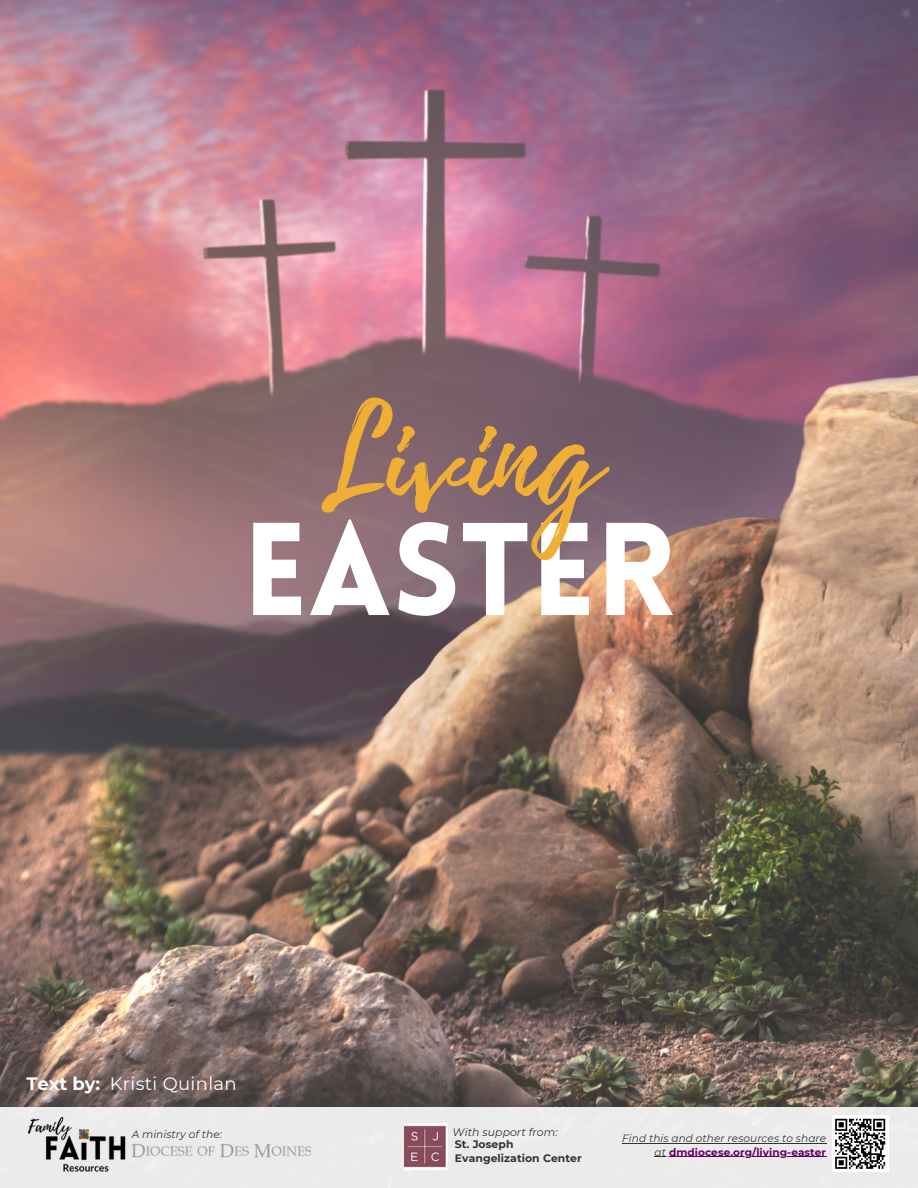
<style>
.page{position:relative;width:918px;height:1188px;background:#fff}
.page>*{position:absolute;margin:0;border:0;box-sizing:border-box;transform-origin:0 0}
.t1{font:135.9px "Playlist Script";color:#efae35}
.t2{font:900 129px "Lovelo";color:#fff}
.t3{font:18px "Montserrat";letter-spacing:.02em;color:#fff}
.t4{font:700 18px "Montserrat";color:#fff}
.t5{font:italic 10.95px "Montserrat";letter-spacing:.005em;color:#333}
.t6{font:700 10.8px/13.5px "Montserrat";letter-spacing:.005em;color:#333}
.t7{font:italic 10.5px/13.2px "Montserrat";letter-spacing:.005em;color:#333;text-align:right}
.s1{font-weight:700;font-style:normal;color:#606}
</style>
<div class="page">
<img style="left:0;top:0;width:918px;height:1188px">
<div style="left:1px;top:1107px;width:917px;height:81px;background:#ecebeb"></div>
<img style="left:28px;top:1118px;width:98px;height:54px">
<img style="left:131px;top:1144px;width:180px;height:14px">
<img style="left:404px;top:1124px;width:43px;height:46px">
<div style="left:832px;top:1115px;width:57px;height:57px;background:#fff"></div>
<svg style="left:835px;top:1118px;width:51px;height:51px"></svg>
<hr style="left:622px;top:1143px;width:204px;height:1px;background:#333">
<svg style="left:655px;top:1156px;width:14px;height:1px"></svg>
<hr style="left:669px;top:1156px;width:129px;height:1px;background:#606">
<svg style="left:798px;top:1156px;width:28px;height:1px"></svg>
<p class="t1" style="left:318px;top:362px;width:283px">Living</p>
<p class="t2" style="left:243px;top:518px;width:434px">EASTER</p>
<p class="t4" style="left:26px;top:1073px;width:75px">Text by:</p>
<p class="t3" style="left:110px;top:1073px;width:128px">Kristi Quinlan</p>
<p class="t7" style="left:132px;top:1128px;width:92px">A ministry of the:</p>
<p class="t5" style="left:453px;top:1125px;width:107px">With support from:</p>
<p class="t6" style="left:455px;top:1137px;width:129px">St. Joseph<br>Evangelization Center</p>
<p class="t7" style="left:622px;top:1132px;width:206px">Find this and other resources to share at <span class="s1">dmdiocese.org/living-easter</span></p>
</div>
